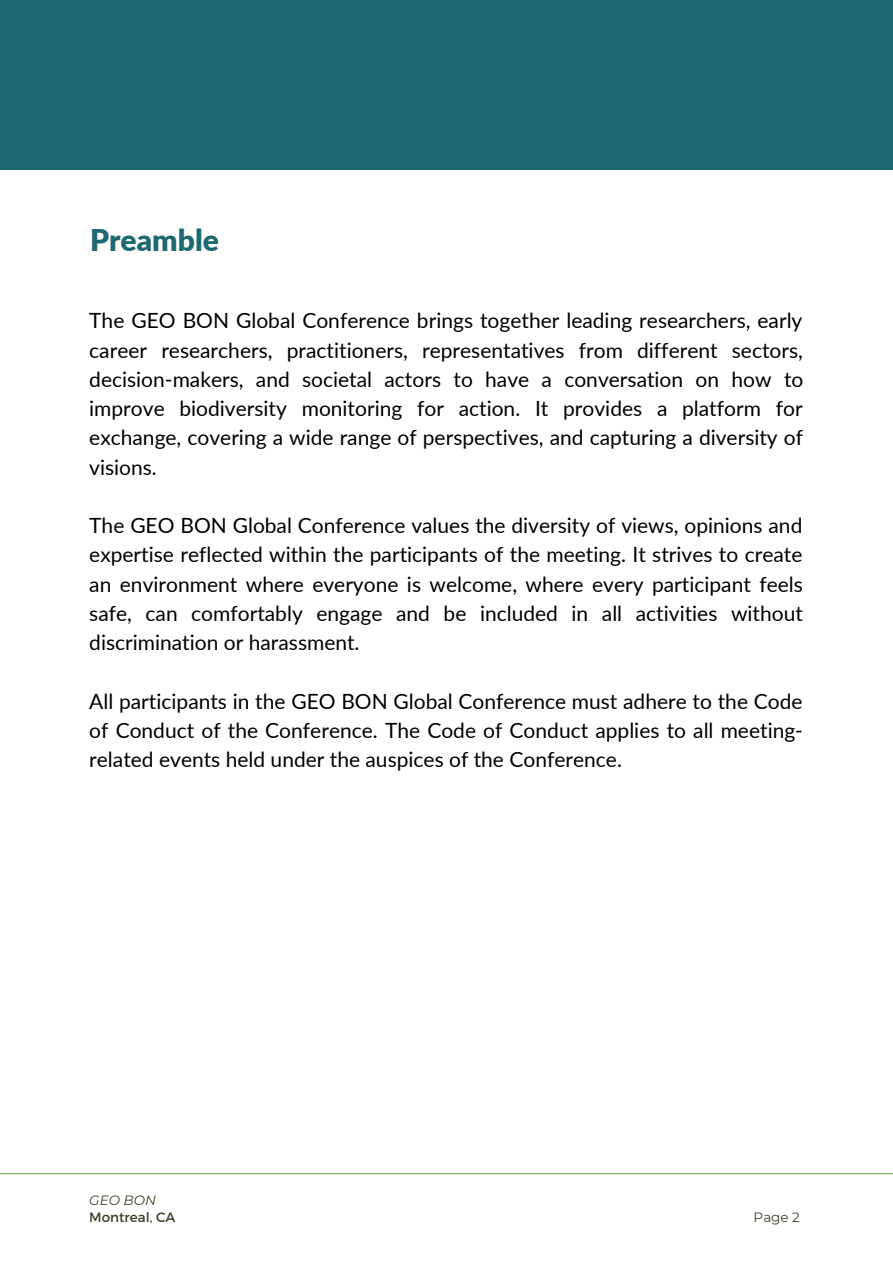
<style>
.page{position:relative;width:893px;height:1264px;background:#fff}
.page>*{position:absolute;margin:0;border:0;box-sizing:border-box;transform-origin:0 0}
.t1{font:900 30px "Lato";color:#1e6971}
.t2{font:21px/29.2px "Lato";color:#000;text-align:justify}
.t3{font:13.5px "Montserrat";color:#3f3f26}
.t4{font:italic 13.5px "Montserrat";color:#3f3f26}
</style>
<div class="page">
<hr style="left:0;top:1173px;width:892px;height:1px;background:#70ac59">
<div style="left:0;top:0;width:892px;height:170px;background:#1e6971"></div>
<p class="t1" style="left:90px;top:221px;width:130px">Preamble</p>
<p class="t2" style="left:89px;top:306px;width:715px">The GEO BON Global Conference brings together leading researchers, early career researchers, practitioners, representatives from different sectors, decision-makers, and societal actors to have a conversation on how to improve biodiversity monitoring for action. It provides a platform for exchange, covering a wide range of perspectives, and capturing a diversity of visions.</p>
<p class="t2" style="left:89px;top:510px;width:715px">The GEO BON Global Conference values the diversity of views, opinions and expertise reflected within the participants of the meeting. It strives to create an environment where everyone is welcome, where every participant feels safe, can comfortably engage and be included in all activities without discrimination or harassment.</p>
<p class="t2" style="left:89px;top:686px;width:715px">All participants in the GEO BON Global Conference must adhere to the Code of Conduct of the Conference. The Code of Conduct applies to all meeting&shy;related events held under the auspices of the Conference.</p>
<p class="t4" style="left:89px;top:1192px;width:68px">GEO BON</p>
<p class="t3" style="left:89px;top:1208px;width:88px">Montreal, CA</p>
<p class="t3" style="left:753px;top:1208px;width:48px">Page 2</p>
</div>
